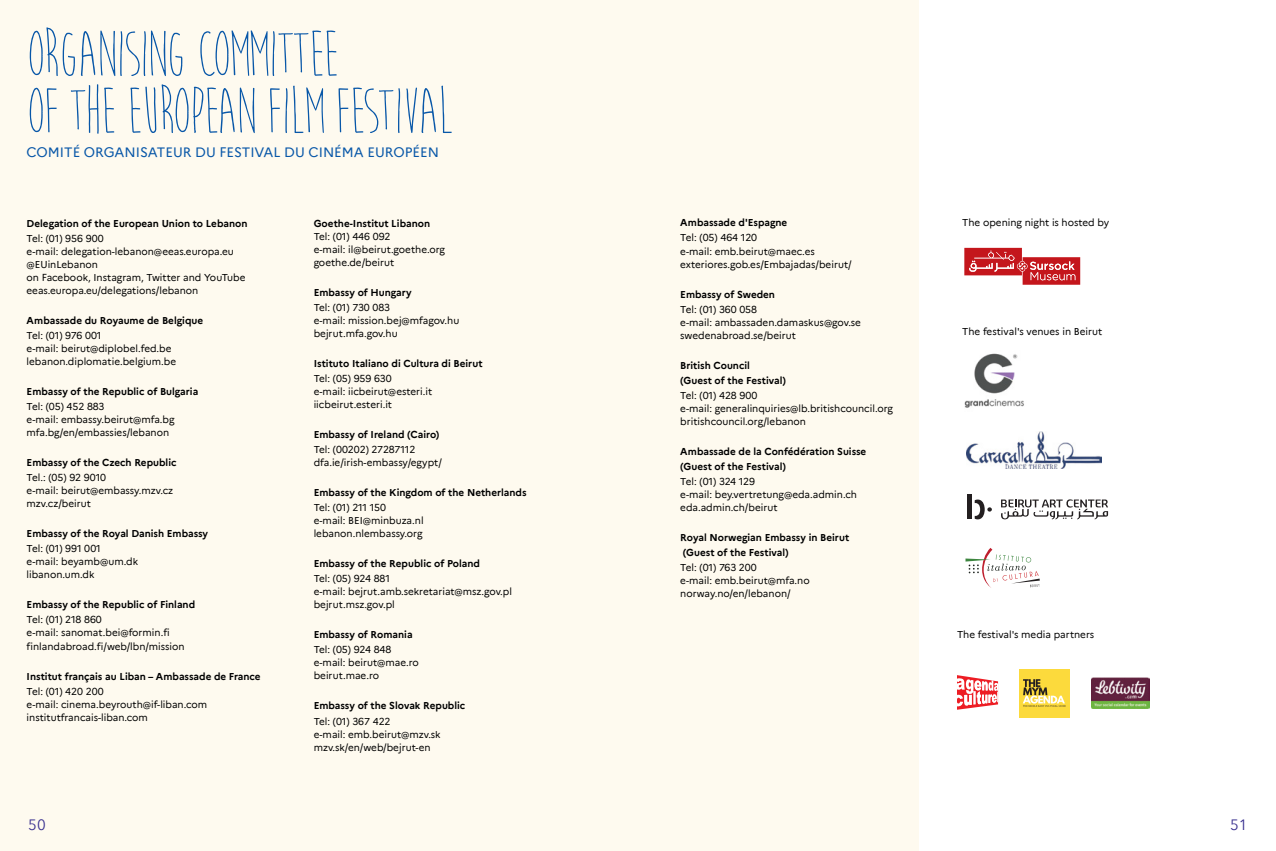
<style>
.page{position:relative;width:1276px;height:851px;background:#fff}
.page>*{position:absolute;margin:0;border:0;box-sizing:border-box;transform-origin:0 0}
.t1{font:67.5px/57px "Moon Flower";letter-spacing:-.07em;color:#0857a8}
.t2{font:15px "Avenir Next";color:#39308f}
.t3{font:13.5px "Marianne";color:#0857a8}
.t4{font:9.9px/13px "Marianne";color:#000}
.t5{font:700 9.9px/15px "Marianne";color:#000}
</style>
<div class="page">
<div style="left:0;top:0;width:918px;height:850px;background:#fefaef"></div>
<svg style="left:964px;top:248px;width:116px;height:37px"></svg>
<img style="left:964px;top:353px;width:60px;height:55px">
<img style="left:966px;top:431px;width:135px;height:37px">
<svg style="left:965px;top:548px;width:74px;height:40px"></svg>
<div style="left:966px;top:494px;width:5px;height:25px;background:#231f20"></div>
<svg style="left:1001px;top:499px;width:107px;height:20px"></svg>
<svg style="left:974px;top:499px;width:18px;height:21px"></svg>
<svg style="left:957px;top:675px;width:41px;height:34px"></svg>
<img style="left:1091px;top:677px;width:58px;height:31px">
<div style="left:1019px;top:668px;width:51px;height:49px;background:#fcda3c"></div>
<svg style="left:1022px;top:679px;width:43px;height:27px"></svg>
<h1 class="t1" style="left:27px;top:26px;width:431px">ORGANISING COMMITTEE<br>OF THE EUROPEAN FILM FESTIVAL</h1>
<h3 class="t3" style="left:27px;top:144px;width:414px">COMITÉ ORGANISATEUR DU FESTIVAL DU CINÉMA EUROPÉEN</h3>
<p class="t5" style="left:27px;top:215px;width:222px">Delegation of the European Union to Lebanon</p>
<p class="t4" style="left:27px;top:231px;width:220px">Tel: (01) 956 900<br>e-mail: delegation-lebanon@eeas.europa.eu @EUinLebanon<br>on Facebook, Instagram, Twitter and YouTube eeas.europa.eu/delegations/lebanon</p>
<p class="t5" style="left:27px;top:313px;width:178px">Ambassade du Royaume de Belgique</p>
<p class="t4" style="left:27px;top:329px;width:151px">Tel: (01) 976 001<br>e-mail: beirut@diplobel.fed.be lebanon.diplomatie.belgium.be</p>
<p class="t5" style="left:27px;top:384px;width:173px">Embassy of the Republic of Bulgaria</p>
<p class="t4" style="left:27px;top:400px;width:149px">Tel: (05) 452 883<br>e-mail: embassy.beirut@mfa.bg mfa.bg/en/embassies/lebanon</p>
<p class="t5" style="left:27px;top:455px;width:151px">Embassy of the Czech Republic</p>
<p class="t4" style="left:27px;top:471px;width:148px">Tel.: (05) 92 9010<br>e-mail: beirut@embassy.mzv.cz mzv.cz/beirut</p>
<p class="t5" style="left:27px;top:526px;width:183px">Embassy of the Royal Danish Embassy</p>
<p class="t4" style="left:27px;top:542px;width:113px">Tel: (01) 991 001<br>e-mail: beyamb@um.dk libanon.um.dk</p>
<p class="t5" style="left:27px;top:597px;width:170px">Embassy of the Republic of Finland</p>
<p class="t4" style="left:27px;top:613px;width:160px">Tel: (01) 218 860<br>e-mail: sanomat.bei@formin.fi finlandabroad.fi/web/lbn/mission</p>
<p class="t5" style="left:27px;top:668px;width:235px">Institut français au Liban – Ambassade de France</p>
<p class="t4" style="left:27px;top:684px;width:182px">Tel: (01) 420 200<br>e-mail: cinema.beyrouth@if-liban.com institutfrancais-liban.com</p>
<p class="t5" style="left:314px;top:215px;width:118px">Goethe-Institut Libanon</p>
<p class="t4" style="left:314px;top:229px;width:133px">Tel: (01) 446 092<br>e-mail: il@beirut.goethe.org goethe.de/beirut</p>
<p class="t5" style="left:314px;top:284px;width:99px">Embassy of Hungary</p>
<p class="t4" style="left:314px;top:300px;width:147px">Tel: (01) 730 083<br>e-mail: mission.bej@mfagov.hu bejrut.mfa.gov.hu</p>
<p class="t5" style="left:314px;top:356px;width:171px">Istituto Italiano di Cultura di Beirut</p>
<p class="t4" style="left:314px;top:372px;width:120px">Tel: (05) 959 630<br>e-mail: iicbeirut@esteri.it iicbeirut.esteri.it</p>
<p class="t5" style="left:314px;top:427px;width:127px">Embassy of Ireland (Cairo)</p>
<p class="t4" style="left:314px;top:443px;width:130px">Tel: (00202) 27287112 dfa.ie/irish-embassy/egypt/</p>
<p class="t5" style="left:314px;top:485px;width:214px">Embassy of the Kingdom of the Netherlands</p>
<p class="t4" style="left:314px;top:501px;width:111px">Tel: (01) 211 150<br>e-mail: BEI@minbuza.nl lebanon.nlembassy.org</p>
<p class="t5" style="left:314px;top:556px;width:168px">Embassy of the Republic of Poland</p>
<p class="t4" style="left:314px;top:572px;width:200px">Tel: (05) 924 881<br>e-mail: bejrut.amb.sekretariat@msz.gov.pl bejrut.msz.gov.pl</p>
<p class="t5" style="left:314px;top:627px;width:100px">Embassy of Romania</p>
<p class="t4" style="left:314px;top:643px;width:107px">Tel: (05) 924 848 e-mail: beirut@mae.ro beirut.mae.ro</p>
<p class="t5" style="left:314px;top:698px;width:153px">Embassy of the Slovak Republic</p>
<p class="t4" style="left:314px;top:714px;width:129px">Tel: (01) 367 422<br>e-mail: emb.beirut@mzv.sk mzv.sk/en/web/bejrut-en</p>
<p class="t5" style="left:680px;top:215px;width:109px">Ambassade d'Espagne</p>
<p class="t4" style="left:680px;top:231px;width:173px">Tel: (05) 464 120<br>e-mail: emb.beirut@maec.es exteriores.gob.es/Embajadas/beirut/</p>
<p class="t5" style="left:680px;top:286px;width:96px">Embassy of Sweden</p>
<p class="t4" style="left:680px;top:302px;width:182px">Tel: (01) 360 058<br>e-mail: ambassaden.damaskus@gov.se swedenabroad.se/beirut</p>
<p class="t5" style="left:680px;top:357px;width:107px">British Council<br>(Guest of the Festival)</p>
<p class="t4" style="left:680px;top:388px;width:214px">Tel: (01) 428 900<br>e-mail: generalinquiries@lb.britishcouncil.org britishcouncil.org/lebanon</p>
<p class="t5" style="left:680px;top:444px;width:188px">Ambassade de la Confédération Suisse (Guest of the Festival)</p>
<p class="t4" style="left:680px;top:474px;width:178px">Tel: (01) 324 129<br>e-mail: bey.vertretung@eda.admin.ch eda.admin.ch/beirut</p>
<p class="t5" style="left:680px;top:530px;width:171px">Royal Norwegian Embassy in Beirut (Guest of the Festival)</p>
<p class="t4" style="left:680px;top:561px;width:131px">Tel: (01) 763 200<br>e-mail: emb.beirut@mfa.no norway.no/en/lebanon/</p>
<p class="t4" style="left:962px;top:216px;width:149px">The opening night is hosted by</p>
<p class="t4" style="left:962px;top:324px;width:142px">The festival's venues in Beirut</p>
<p class="t4" style="left:957px;top:627px;width:139px">The festival's media partners</p>
<h2 class="t2" style="left:28px;top:811px;width:19px">50</h2>
<h2 class="t2" style="left:1230px;top:811px;width:19px">51</h2>
</div>
